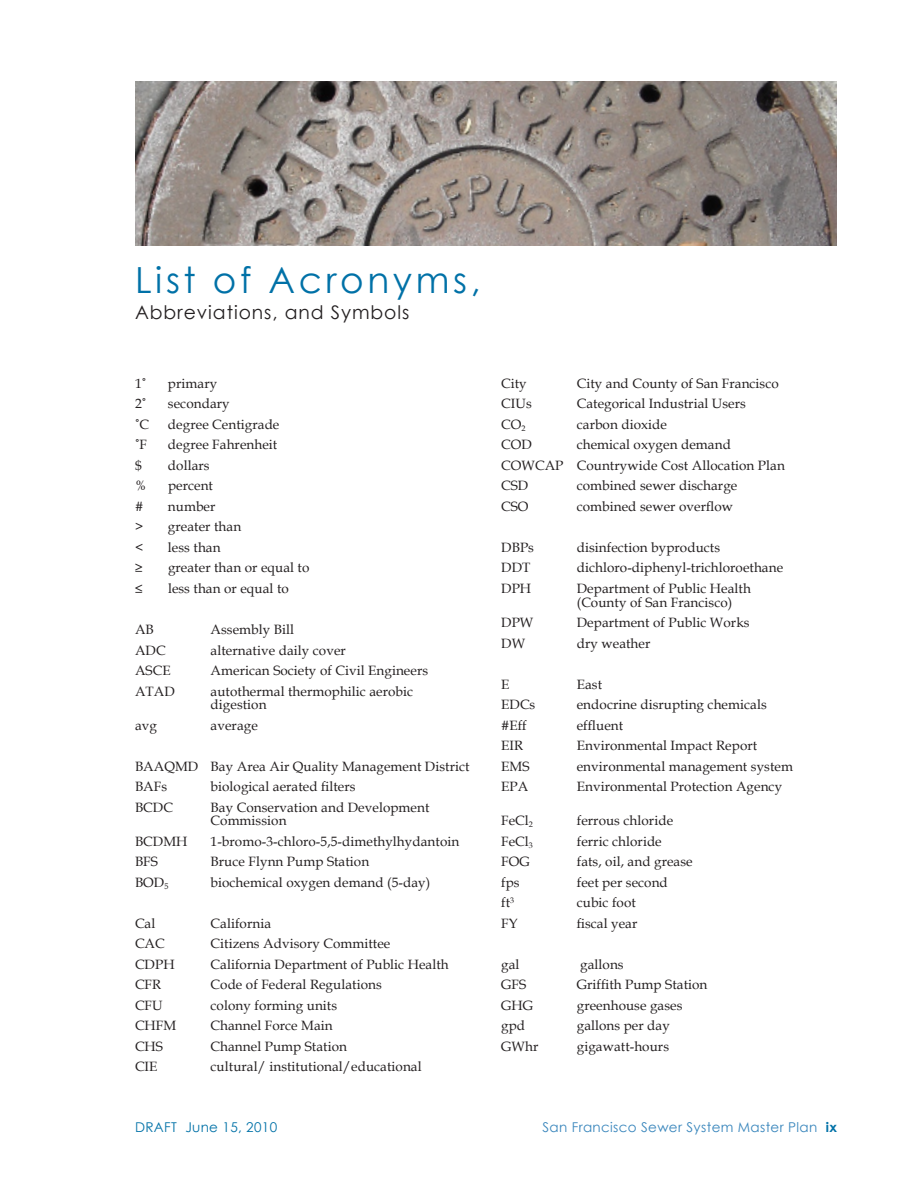
<style>
.page{position:relative;width:918px;height:1188px;background:#fff}
.page>*{position:absolute;margin:0;border:0;box-sizing:border-box;transform-origin:0 0}
.TOC_Title{font:36px "Century Gothic";letter-spacing:.1em;color:#0071a7}
.TOC_Subtitle{font:18.75px "Century Gothic";letter-spacing:.05em;color:#231f20}
.Glossary_Text{font:13.5px/13.5px "Book Antiqua";letter-spacing:.005em;color:#231f20}
.Footer_Right{font:13.5px "Century Gothic";letter-spacing:.025em;color:#3986bc}
.Footer_Right-2{font:13.5px "Century Gothic";letter-spacing:.025em;color:#0071a7}
.s1{font-weight:700;color:#0071a7}
</style>
<div class="page">
<img style="left:135px;top:81px;width:702px;height:165px">
<p class="TOC_Title" style="left:135px;top:254px;width:347px">List of Acronyms,</p>
<p class="TOC_Subtitle" style="left:135px;top:299px;width:276px">Abbreviations, and Symbols</p>
<p class="Glossary_Text" style="left:135px;top:376px;width:13px">1˚</p>
<p class="Glossary_Text" style="left:168px;top:376px;width:51px">primary</p>
<p class="Glossary_Text" style="left:135px;top:397px;width:13px">2˚</p>
<p class="Glossary_Text" style="left:168px;top:397px;width:63px">secondary</p>
<p class="Glossary_Text" style="left:135px;top:417px;width:16px">˚C</p>
<p class="Glossary_Text" style="left:168px;top:417px;width:113px">degree Centigrade</p>
<p class="Glossary_Text" style="left:135px;top:438px;width:14px">˚F</p>
<p class="Glossary_Text" style="left:168px;top:438px;width:111px">degree Fahrenheit</p>
<p class="Glossary_Text" style="left:135px;top:458px;width:8px">$</p>
<p class="Glossary_Text" style="left:168px;top:458px;width:43px">dollars</p>
<p class="Glossary_Text" style="left:135px;top:479px;width:13px">%</p>
<p class="Glossary_Text" style="left:168px;top:479px;width:47px">percent</p>
<p class="Glossary_Text" style="left:135px;top:499px;width:10px">#</p>
<p class="Glossary_Text" style="left:168px;top:499px;width:49px">number</p>
<p class="Glossary_Text" style="left:135px;top:520px;width:108px">&gt; greater than</p>
<p class="Glossary_Text" style="left:135px;top:540px;width:10px">&lt;</p>
<p class="Glossary_Text" style="left:168px;top:540px;width:54px">less than</p>
<p class="Glossary_Text" style="left:135px;top:561px;width:9px">≥</p>
<p class="Glossary_Text" style="left:168px;top:561px;width:143px">greater than or equal to</p>
<p class="Glossary_Text" style="left:135px;top:581px;width:9px">≤</p>
<p class="Glossary_Text" style="left:168px;top:581px;width:122px">less than or equal to</p>
<p class="Glossary_Text" style="left:135px;top:622px;width:20px">AB</p>
<p class="Glossary_Text" style="left:211px;top:622px;width:85px">Assembly Bill</p>
<p class="Glossary_Text" style="left:135px;top:643px;width:32px">ADC</p>
<p class="Glossary_Text" style="left:211px;top:643px;width:137px">alternative daily cover</p>
<p class="Glossary_Text" style="left:135px;top:663px;width:37px">ASCE</p>
<p class="Glossary_Text" style="left:211px;top:663px;width:219px">American Society of Civil Engineers</p>
<p class="Glossary_Text" style="left:135px;top:684px;width:41px">ATAD</p>
<p class="Glossary_Text" style="left:211px;top:684px;width:204px">autothermal thermophilic aerobic digestion</p>
<p class="Glossary_Text" style="left:135px;top:718px;width:24px">avg</p>
<p class="Glossary_Text" style="left:211px;top:718px;width:49px">average</p>
<p class="Glossary_Text" style="left:135px;top:759px;width:336px">BAAQMD Bay Area Air Quality Management District</p>
<p class="Glossary_Text" style="left:135px;top:780px;width:34px">BAFs</p>
<p class="Glossary_Text" style="left:211px;top:780px;width:146px">biological aerated filters</p>
<p class="Glossary_Text" style="left:135px;top:800px;width:40px">BCDC</p>
<p class="Glossary_Text" style="left:211px;top:800px;width:220px">Bay Conservation and Development<br>Commission</p>
<p class="Glossary_Text" style="left:135px;top:834px;width:54px">BCDMH</p>
<p class="Glossary_Text" style="left:211px;top:834px;width:250px">1-bromo-3-chloro-5,5-dimethylhydantoin</p>
<p class="Glossary_Text" style="left:135px;top:855px;width:24px">BFS</p>
<p class="Glossary_Text" style="left:211px;top:855px;width:160px">Bruce Flynn Pump Station</p>
<p class="Glossary_Text" style="left:135px;top:875px;width:35px">BOD<sub>5</sub></p>
<p class="Glossary_Text" style="left:211px;top:875px;width:221px">biochemical oxygen demand (5-day)</p>
<p class="Glossary_Text" style="left:135px;top:916px;width:22px">Cal</p>
<p class="Glossary_Text" style="left:211px;top:916px;width:62px">California</p>
<p class="Glossary_Text" style="left:135px;top:937px;width:31px">CAC</p>
<p class="Glossary_Text" style="left:211px;top:937px;width:181px">Citizens Advisory Committee</p>
<p class="Glossary_Text" style="left:135px;top:957px;width:41px">CDPH</p>
<p class="Glossary_Text" style="left:211px;top:957px;width:240px">California Department of Public Health</p>
<p class="Glossary_Text" style="left:135px;top:978px;width:28px">CFR</p>
<p class="Glossary_Text" style="left:211px;top:978px;width:173px">Code of Federal Regulations</p>
<p class="Glossary_Text" style="left:135px;top:998px;width:29px">CFU</p>
<p class="Glossary_Text" style="left:211px;top:998px;width:128px">colony forming units</p>
<p class="Glossary_Text" style="left:135px;top:1019px;width:43px">CHFM</p>
<p class="Glossary_Text" style="left:211px;top:1019px;width:124px">Channel Force Main</p>
<p class="Glossary_Text" style="left:135px;top:1039px;width:30px">CHS</p>
<p class="Glossary_Text" style="left:211px;top:1039px;width:138px">Channel Pump Station</p>
<p class="Glossary_Text" style="left:135px;top:1060px;width:24px">CIE</p>
<p class="Glossary_Text" style="left:211px;top:1060px;width:213px">cultural/ institutional/educational</p>
<p class="Glossary_Text" style="left:501px;top:376px;width:27px">City</p>
<p class="Glossary_Text" style="left:577px;top:376px;width:204px">City and County of San Francisco</p>
<p class="Glossary_Text" style="left:501px;top:397px;width:32px">CIUs</p>
<p class="Glossary_Text" style="left:577px;top:397px;width:171px">Categorical Industrial Users</p>
<p class="Glossary_Text" style="left:501px;top:417px;width:26px">CO<sub>2</sub></p>
<p class="Glossary_Text" style="left:577px;top:417px;width:92px">carbon dioxide</p>
<p class="Glossary_Text" style="left:501px;top:438px;width:32px">COD</p>
<p class="Glossary_Text" style="left:577px;top:438px;width:156px">chemical oxygen demand</p>
<p class="Glossary_Text" style="left:501px;top:458px;width:285px">COWCAP Countrywide Cost Allocation Plan</p>
<p class="Glossary_Text" style="left:501px;top:479px;width:29px">CSD</p>
<p class="Glossary_Text" style="left:577px;top:479px;width:162px">combined sewer discharge</p>
<p class="Glossary_Text" style="left:501px;top:499px;width:29px">CSO</p>
<p class="Glossary_Text" style="left:577px;top:499px;width:158px">combined sewer overflow</p>
<p class="Glossary_Text" style="left:501px;top:540px;width:34px">DBPs</p>
<p class="Glossary_Text" style="left:577px;top:540px;width:145px">disinfection byproducts</p>
<p class="Glossary_Text" style="left:501px;top:561px;width:31px">DDT</p>
<p class="Glossary_Text" style="left:577px;top:561px;width:208px">dichloro-diphenyl-trichloroethane</p>
<p class="Glossary_Text" style="left:501px;top:581px;width:31px">DPH</p>
<p class="Glossary_Text" style="left:577px;top:581px;width:176px">Department of Public Health (County of San Francisco)</p>
<p class="Glossary_Text" style="left:501px;top:615px;width:34px">DPW</p>
<p class="Glossary_Text" style="left:577px;top:615px;width:174px">Department of Public Works</p>
<p class="Glossary_Text" style="left:501px;top:636px;width:26px">DW</p>
<p class="Glossary_Text" style="left:577px;top:636px;width:75px">dry weather</p>
<p class="Glossary_Text" style="left:501px;top:677px;width:10px">E</p>
<p class="Glossary_Text" style="left:577px;top:677px;width:27px">East</p>
<p class="Glossary_Text" style="left:501px;top:697px;width:36px">EDCs</p>
<p class="Glossary_Text" style="left:577px;top:697px;width:191px">endocrine disrupting chemicals</p>
<p class="Glossary_Text" style="left:501px;top:718px;width:27px">#Eff</p>
<p class="Glossary_Text" style="left:577px;top:718px;width:48px">effluent</p>
<p class="Glossary_Text" style="left:501px;top:739px;width:23px">EIR</p>
<p class="Glossary_Text" style="left:577px;top:739px;width:182px">Environmental Impact Report</p>
<p class="Glossary_Text" style="left:501px;top:759px;width:30px">EMS</p>
<p class="Glossary_Text" style="left:577px;top:759px;width:218px">environmental management system</p>
<p class="Glossary_Text" style="left:501px;top:780px;width:29px">EPA</p>
<p class="Glossary_Text" style="left:577px;top:780px;width:207px">Environmental Protection Agency</p>
<p class="Glossary_Text" style="left:501px;top:814px;width:33px">FeCl<sub>2</sub></p>
<p class="Glossary_Text" style="left:577px;top:814px;width:98px">ferrous chloride</p>
<p class="Glossary_Text" style="left:501px;top:834px;width:33px">FeCl<sub>3</sub></p>
<p class="Glossary_Text" style="left:577px;top:834px;width:86px">ferric chloride</p>
<p class="Glossary_Text" style="left:501px;top:855px;width:30px">FOG</p>
<p class="Glossary_Text" style="left:577px;top:855px;width:117px">fats, oil, and grease</p>
<p class="Glossary_Text" style="left:501px;top:875px;width:20px">fps</p>
<p class="Glossary_Text" style="left:577px;top:875px;width:93px">feet per second</p>
<p class="Glossary_Text" style="left:501px;top:896px;width:15px">ft<sup>3</sup></p>
<p class="Glossary_Text" style="left:577px;top:896px;width:61px">cubic foot</p>
<p class="Glossary_Text" style="left:501px;top:916px;width:18px">FY</p>
<p class="Glossary_Text" style="left:577px;top:916px;width:62px">fiscal year</p>
<p class="Glossary_Text" style="left:501px;top:957px;width:20px">gal</p>
<p class="Glossary_Text" style="left:580px;top:957px;width:45px">gallons</p>
<p class="Glossary_Text" style="left:501px;top:978px;width:27px">GFS</p>
<p class="Glossary_Text" style="left:577px;top:978px;width:132px">Griffith Pump Station</p>
<p class="Glossary_Text" style="left:501px;top:998px;width:33px">GHG</p>
<p class="Glossary_Text" style="left:577px;top:998px;width:107px">greenhouse gases</p>
<p class="Glossary_Text" style="left:501px;top:1019px;width:26px">gpd</p>
<p class="Glossary_Text" style="left:577px;top:1019px;width:95px">gallons per day</p>
<p class="Glossary_Text" style="left:501px;top:1039px;width:39px">GWhr</p>
<p class="Glossary_Text" style="left:577px;top:1039px;width:94px">gigawatt-hours</p>
<p class="Footer_Right-2" style="left:135px;top:1118px;width:144px">DRAFT June 15, 2010</p>
<p class="Footer_Right" style="left:543px;top:1118px;width:296px">San Francisco Sewer System Master Plan <span class="s1">ix</span></p>
</div>
